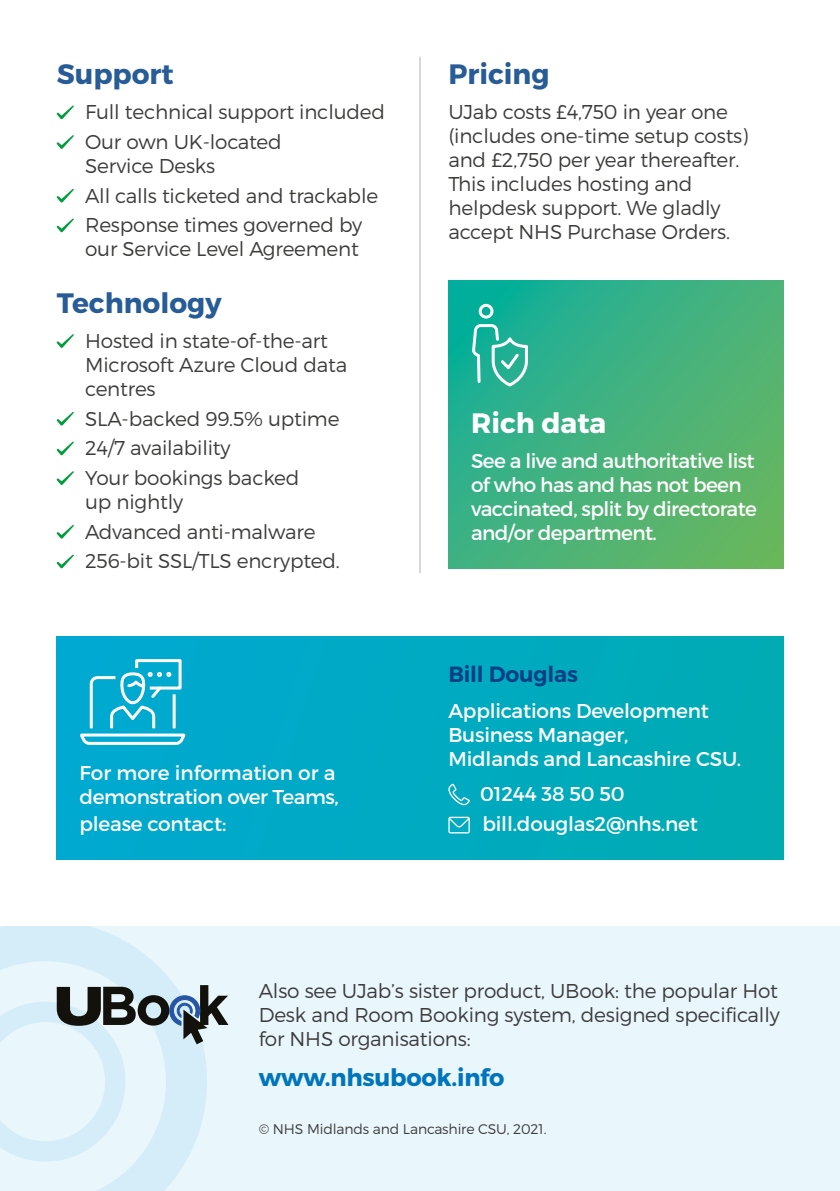
<style>
.page{position:relative;width:840px;height:1191px;background:#fff}
.page>*{position:absolute;margin:0;border:0;box-sizing:border-box;transform-origin:0 0}
.Heading_2{font:700 28px "Montserrat";color:#285c97}
.Heading_2-2{font:700 28px "Montserrat";color:#fff}
.Body{font:700 24px "Montserrat";letter-spacing:-.01em;color:#0075bd}
.Body-2{font:600 22px "Montserrat";letter-spacing:-.01em;color:#033f85}
.Bullet_Points{font:300 20px/24px "Montserrat";letter-spacing:-.01em;color:#3c3c3b}
.Body-3{font:300 20px/24px "Montserrat";letter-spacing:-.01em;color:#3c3c3b}
.Body-4{font:20px/24px "Montserrat";letter-spacing:-.01em;color:#fff}
.Body-5{font:20px/24px "Montserrat";letter-spacing:-.03em;color:#fff}
.Body-6{font:300 14px "Montserrat";letter-spacing:-.01em;color:#3c3c3b}
</style>
<div class="page">
<div style="left:0;top:926px;width:839px;height:265px;background:#e9f6fc"></div>
<svg style="left:0;top:926px;width:186px;height:265px"></svg>
<svg style="left:448px;top:280px;width:334px;height:288px;background:#42b27c"></svg>
<svg style="left:57px;top:105px;width:17px;height:14px"></svg>
<svg style="left:57px;top:135px;width:17px;height:14px"></svg>
<svg style="left:57px;top:189px;width:17px;height:13px"></svg>
<svg style="left:57px;top:218px;width:17px;height:14px"></svg>
<svg style="left:57px;top:334px;width:17px;height:14px"></svg>
<svg style="left:57px;top:412px;width:17px;height:13px"></svg>
<svg style="left:57px;top:441px;width:17px;height:14px"></svg>
<svg style="left:57px;top:471px;width:17px;height:14px"></svg>
<svg style="left:57px;top:525px;width:17px;height:13px"></svg>
<svg style="left:57px;top:554px;width:17px;height:14px"></svg>
<hr style="left:419px;top:57px;width:1px;height:516px;background:#b3b2b2">
<div style="left:57px;top:636px;width:725px;height:223px;background:linear-gradient(to right,#00a9d1,#00abb2)"></div>
<svg style="left:448px;top:783px;width:21px;height:22px"></svg>
<svg style="left:448px;top:816px;width:21px;height:17px"></svg>
<svg style="left:0;top:985px;width:228px;height:176px"></svg>
<div style="left:478px;top:304px;width:15px;height:14px;border:3px solid #fff;border-radius:50%"></div>
<svg style="left:470px;top:322px;width:59px;height:66px;background:#45bea6"></svg>
<svg style="left:79px;top:657px;width:108px;height:89px;background:#32b9d8"></svg>
<p class="Heading_2" style="left:57px;top:56px;width:118px">Support</p>
<p class="Bullet_Points" style="left:85px;top:100px;width:301px">Full technical support included</p>
<p class="Bullet_Points" style="left:85px;top:129px;width:198px">Our own UK-located<br>Service Desks</p>
<p class="Bullet_Points" style="left:85px;top:183px;width:294px">All calls ticketed and trackable</p>
<p class="Bullet_Points" style="left:85px;top:213px;width:278px">Response times governed by our Service Level Agreement</p>
<p class="Heading_2" style="left:57px;top:285px;width:166px">Technology</p>
<p class="Bullet_Points" style="left:85px;top:328px;width:263px">Hosted in state-of-the-art<br>Microsoft Azure Cloud data centres</p>
<p class="Bullet_Points" style="left:85px;top:406px;width:256px">SLA-backed 99.5% uptime</p>
<p class="Bullet_Points" style="left:85px;top:436px;width:147px">24/7 availability</p>
<p class="Bullet_Points" style="left:85px;top:465px;width:215px">Your bookings backed up nightly</p>
<p class="Bullet_Points" style="left:85px;top:519px;width:232px">Advanced anti-malware</p>
<p class="Bullet_Points" style="left:85px;top:549px;width:256px">256-bit SSL/TLS encrypted.</p>
<p class="Body-4" style="left:79px;top:761px;width:261px">For more information or a demonstration over Teams,</p>
<p class="Body-4" style="left:79px;top:811px;width:148px">please contact:</p>
<p class="Heading_2" style="left:448px;top:56px;width:103px">Pricing</p>
<p class="Body-3" style="left:448px;top:100px;width:301px">UJab costs £4,750 in year one (includes one-time setup costs) and £2,750 per year thereafter.<br>This includes hosting and helpdesk support. We gladly accept NHS Purchase Orders.</p>
<p class="Heading_2-2" style="left:471px;top:405px;width:137px">Rich data</p>
<p class="Body-5" style="left:471px;top:449px;width:287px">See a live and authoritative list of who has and has not been vaccinated, split by directorate and/or department.</p>
<p class="Body-2" style="left:448px;top:661px;width:131px">Bill Douglas</p>
<p class="Body-4" style="left:448px;top:698px;width:294px">Applications Development<br>Business Manager,<br>Midlands and Lancashire CSU.</p>
<p class="Body-4" style="left:480px;top:781px;width:146px">01244 38 50 50</p>
<p class="Body-4" style="left:482px;top:811px;width:217px">bill.douglas2@nhs.net</p>
<p class="Body-3" style="left:259px;top:978px;width:522px;text-align:justify">Also see UJab’s sister product, UBook: the popular Hot Desk and Room Booking system, designed specifically for NHS organisations:</p>
<p class="Body" style="left:259px;top:1063px;width:247px">www.nhsubook.info</p>
<p class="Body-6" style="left:259px;top:1120px;width:289px">© NHS Midlands and Lancashire CSU, 2021.</p>
</div>
